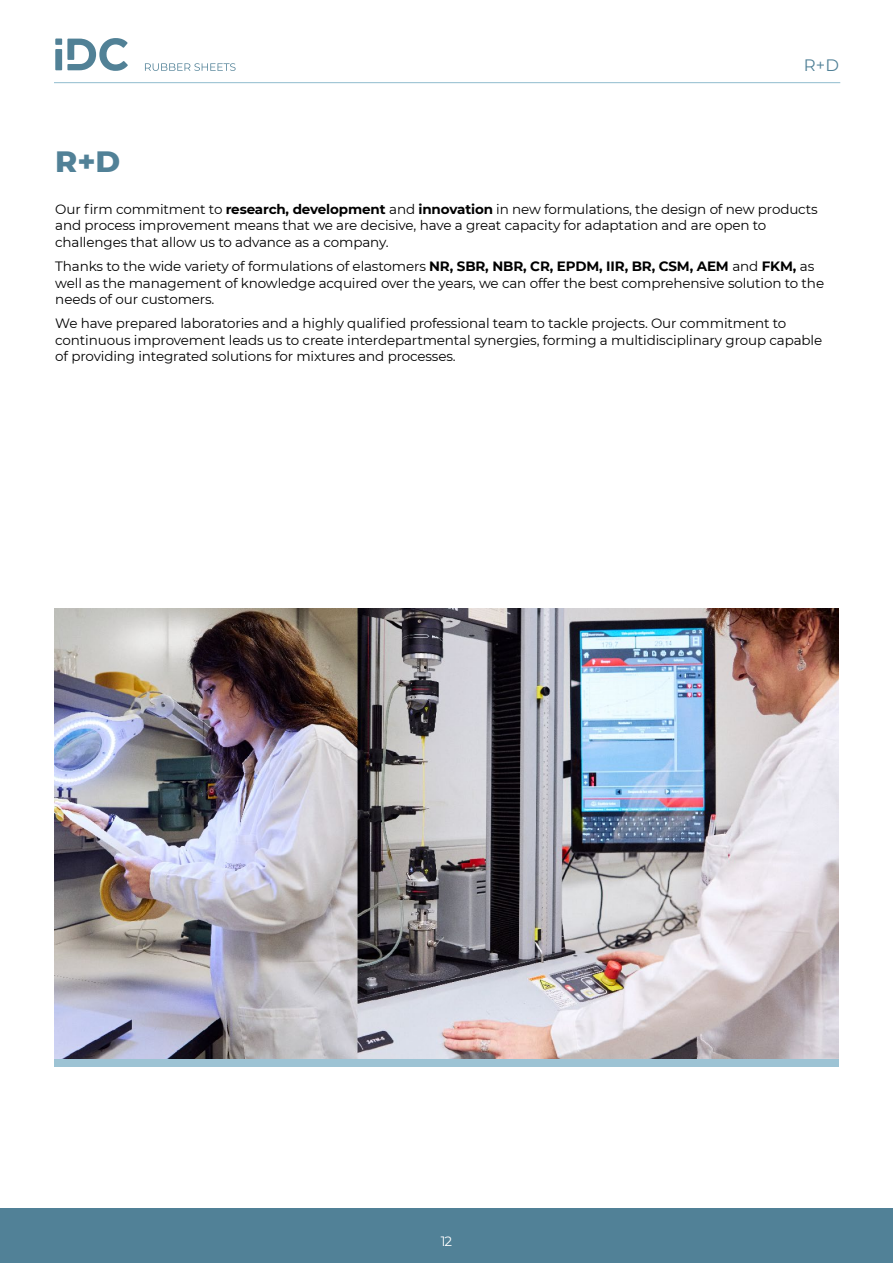
<style>
.page{position:relative;width:893px;height:1263px;background:#fff}
.page>*{position:absolute;margin:0;border:0;box-sizing:border-box;transform-origin:0 0}
.t1{font:800 30px "Montserrat";color:#518197}
.t2{font:16.5px "Montserrat";color:#518197}
.t3{font:13.5px/16.2px "Montserrat";letter-spacing:-.01em;color:#000}
.t4{font:13.5px "Montserrat";color:#fff}
.s1{font-weight:700}
</style>
<div class="page">
<div style="left:0;top:1209px;width:893px;height:54px;background:#518197"></div>
<hr style="left:54px;top:82px;width:786px;height:1px;background:#9dc3d4">
<div style="left:55px;top:39px;width:7px;height:6px;background:#518196"></div>
<div style="left:55px;top:49px;width:7px;height:21px;background:#518196"></div>
<svg style="left:67px;top:38px;width:61px;height:33px"></svg>
<svg style="left:145px;top:63px;width:91px;height:8px"></svg>
<img style="left:54px;top:608px;width:785px;height:451px">
<div style="left:54px;top:1059px;width:785px;height:8px;background:#9dc3d4"></div>
<p class="t2" style="left:804px;top:54px;width:37px">R+D</p>
<h1 class="t1" style="left:55px;top:140px;width:67px">R+D</h1>
<p class="t3" style="left:55px;top:201px;width:764px">Our firm commitment to <span class="s1">research, development</span> and <span class="s1">innovation</span> in new formulations, the design of new products and process improvement means that we are decisive, have a great capacity for adaptation and are open to challenges that allow us to advance as a company.</p>
<p class="t3" style="left:55px;top:258px;width:770px">Thanks to the wide variety of formulations of elastomers <span class="s1">NR, SBR, NBR, CR, EPDM, IIR, BR, CSM, AEM</span> and <span class="s1">FKM,</span> as well as the management of knowledge acquired over the years, we can offer the best comprehensive solution to the needs of our customers.</p>
<p class="t3" style="left:55px;top:315px;width:768px">We have prepared laboratories and a highly qualified professional team to tackle projects. Our commitment to continuous improvement leads us to create interdepartmental synergies, forming a multidisciplinary group capable of providing integrated solutions for mixtures and processes.</p>
<p class="t4" style="left:441px;top:1232px;width:13px">12</p>
</div>
